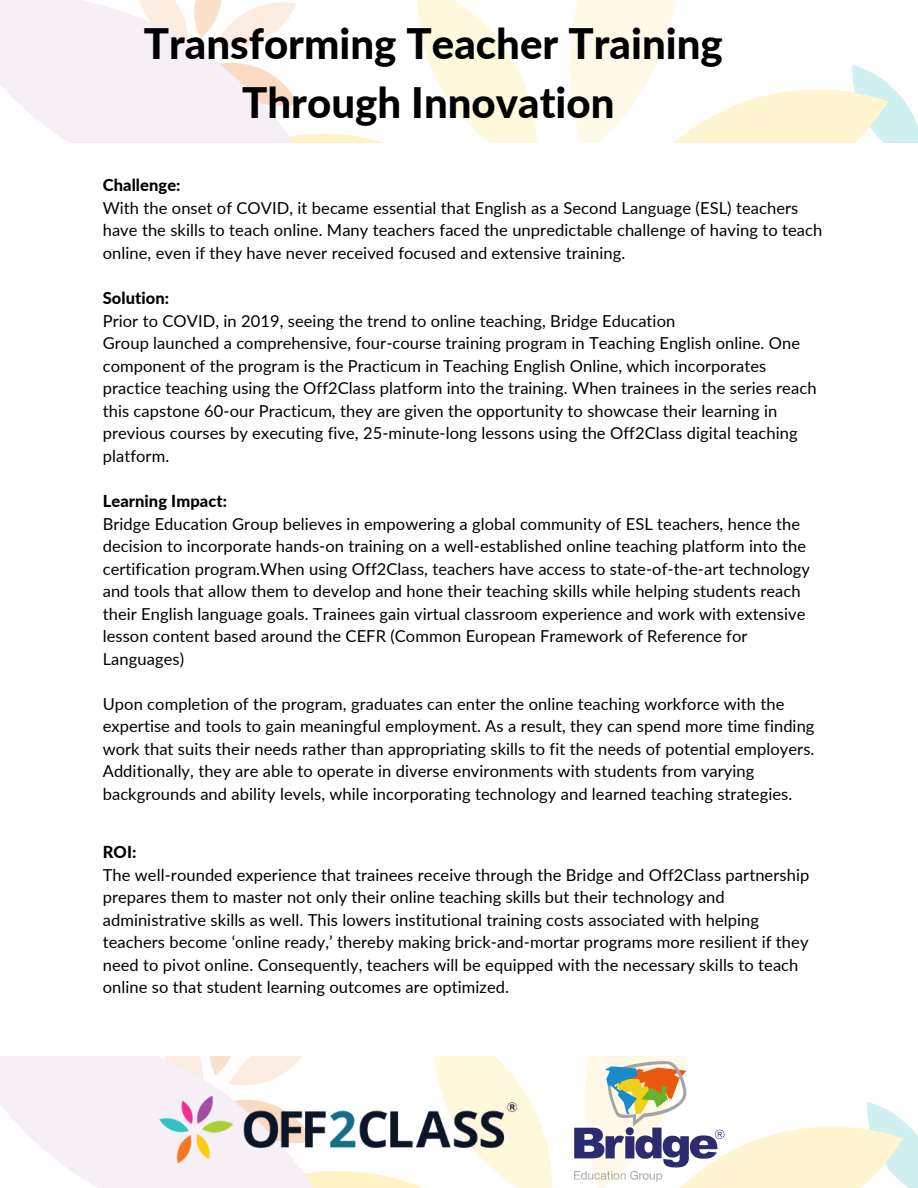
<style>
.page{position:relative;width:918px;height:1188px;background:#fff}
.page>*{position:absolute;margin:0;border:0;box-sizing:border-box;transform-origin:0 0}
.t1{font:800 42px/58.5px "Lato";color:#000;text-align:center}
.t2{font:16.5px/22.5px "Lato";letter-spacing:.005em;color:#000}
.t3{font:800 16.5px "Lato";letter-spacing:.005em;color:#000}
</style>
<div class="page">
<img style="left:0;top:1057px;width:918px;height:131px">
<img style="left:567px;top:1056px;width:160px;height:132px">
<img style="left:0;top:0;width:918px;height:143px">
<img style="left:154px;top:1086px;width:366px;height:84px">
<p class="t1" style="left:144px;top:14px;width:581px">Transforming Teacher Training<br>Through Innovation</p>
<p class="t3" style="left:103px;top:175px;width:79px">Challenge:</p>
<p class="t2" style="left:103px;top:196px;width:721px">With the onset of COVID, it became essential that English as a Second Language (ESL) teachers have the skills to teach online. Many teachers faced the unpredictable challenge of having to teach online, even if they have never received focused and extensive training.</p>
<p class="t3" style="left:103px;top:288px;width:68px">Solution:</p>
<p class="t2" style="left:103px;top:309px;width:574px">Prior to COVID, in 2019, seeing the trend to online teaching, Bridge Education</p>
<p class="t2" style="left:103px;top:331px;width:715px">Group launched a comprehensive, four-course training program in Teaching English online. One component of the program is the Practicum in Teaching English Online, which incorporates practice teaching using the Off2Class platform into the training. When trainees in the series reach this capstone 60-our Practicum, they are given the opportunity to showcase their learning in previous courses by executing five, 25-minute-long lessons using the Off2Class digital teaching platform.</p>
<p class="t3" style="left:103px;top:491px;width:126px">Learning Impact:</p>
<p class="t2" style="left:103px;top:512px;width:709px">Bridge Education Group believes in empowering a global community of ESL teachers, hence the decision to incorporate hands-on training on a well-established online teaching platform into the certification program.When using Off2Class, teachers have access to state-of-the-art technology and tools that allow them to develop and hone their teaching skills while helping students reach their English language goals. Trainees gain virtual classroom experience and work with extensive lesson content based around the CEFR (Common European Framework of Reference for Languages)</p>
<p class="t2" style="left:103px;top:692px;width:713px">Upon completion of the program, graduates can enter the online teaching workforce with the expertise and tools to gain meaningful employment. As a result, they can spend more time finding work that suits their needs rather than appropriating skills to fit the needs of potential employers.<br>Additionally, they are able to operate in diverse environments with students from varying backgrounds and ability levels, while incorporating technology and learned teaching strategies.</p>
<p class="t3" style="left:103px;top:842px;width:35px">ROI:</p>
<p class="t2" style="left:103px;top:863px;width:708px">The well-rounded experience that trainees receive through the Bridge and Off2Class partnership prepares them to master not only their online teaching skills but their technology and administrative skills as well. This lowers institutional training costs associated with helping teachers become ‘online ready,’ thereby making brick-and-mortar programs more resilient if they need to pivot online. Consequently, teachers will be equipped with the necessary skills to teach online so that student learning outcomes are optimized.</p>
</div>
